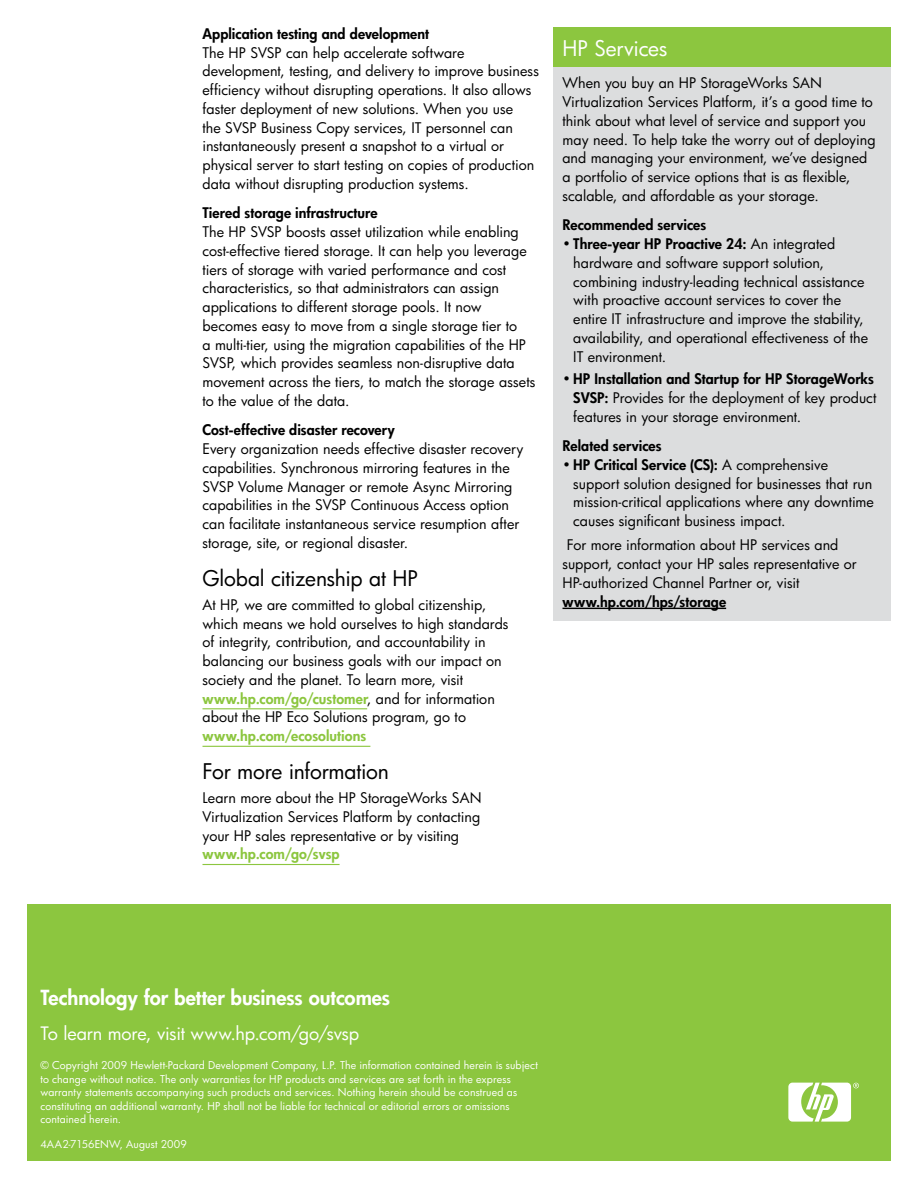
<style>
.page{position:relative;width:918px;height:1188px;background:#fff}
.page>*{position:absolute;margin:0;border:0;box-sizing:border-box;transform-origin:0 0}
.t1{font:21px "HP Futura";letter-spacing:-.015em;color:#000}
.t2{font:21px "HP Futura";letter-spacing:-.01em;color:#fff}
.t3{font:800 20.25px "HP Futura";letter-spacing:-.005em;color:#fff}
.t4{font:18px "HP Futura";letter-spacing:-.015em;color:#fff}
.t5{font:14.25px/18.8px "HP Futura";color:#000}
.t6{font:800 14.25px "HP Futura";letter-spacing:.005em;color:#000}
.t7{font:800 14.25px "HP Futura";letter-spacing:.005em;color:#8cc63f}
.t8{font:10.5px/13.5px "HP Futura";letter-spacing:.01em;color:#fff}
.s1{font-weight:800;color:#8cc63f}
.s2{font-weight:800}
</style>
<div class="page">
<div style="left:27px;top:904px;width:864px;height:257px;background:#8cc63f"></div>
<svg style="left:788px;top:1083px;width:71px;height:39px"></svg>
<hr style="left:202px;top:708px;width:165px;height:1px;background:#8cc63f">
<hr style="left:202px;top:746px;width:168px;height:1px;background:#8cc63f">
<hr style="left:202px;top:864px;width:138px;height:1px;background:#8cc63f">
<div style="left:554px;top:27px;width:337px;height:41px;background:#8cc63f"></div>
<div style="left:554px;top:68px;width:337px;height:553px;background:#dcddde"></div>
<hr style="left:562px;top:608px;width:164px;height:1px;background:#000">
<p class="t6" style="left:202px;top:24px;width:228px">Application testing and development</p>
<p class="t5" style="left:202px;top:43px;width:338px">The HP SVSP can help accelerate software development, testing, and delivery to improve business efficiency without disrupting operations. It also allows faster deployment of new solutions. When you use<br>the SVSP Business Copy services, IT personnel can instantaneously present a snapshot to a virtual or physical server to start testing on copies of production data without disrupting production systems.</p>
<p class="t6" style="left:202px;top:203px;width:177px">Tiered storage infrastructure</p>
<p class="t5" style="left:202px;top:222px;width:335px">The HP SVSP boosts asset utilization while enabling cost-effective tiered storage. It can help you leverage tiers of storage with varied performance and cost characteristics, so that administrators can assign applications to different storage pools. It now becomes easy to move from a single storage tier to<br>a multi-tier, using the migration capabilities of the HP SVSP, which provides seamless non-disruptive data movement across the tiers, to match the storage assets to the value of the data.</p>
<p class="t6" style="left:202px;top:421px;width:194px">Cost-effective disaster recovery</p>
<p class="t5" style="left:202px;top:439px;width:323px">Every organization needs effective disaster recovery capabilities. Synchronous mirroring features in the SVSP Volume Manager or remote Async Mirroring capabilities in the SVSP Continuous Access option can facilitate instantaneous service resumption after storage, site, or regional disaster.</p>
<h1 class="t1" style="left:202px;top:564px;width:217px">Global citizenship at HP</h1>
<p class="t5" style="left:202px;top:595px;width:308px">At HP, we are committed to global citizenship, which means we hold ourselves to high standards of integrity, contribution, and accountability in balancing our business goals with our impact on society and the planet. To learn more, visit <span class="s1">www.hp.com/go/customer</span>, and for information about the HP Eco Solutions program, go to</p>
<p class="t7" style="left:202px;top:726px;width:165px">www.hp.com/ecosolutions</p>
<h1 class="t1" style="left:202px;top:757px;width:188px">For more information</h1>
<p class="t5" style="left:202px;top:788px;width:281px;text-align:justify">Learn more about the HP StorageWorks SAN Virtualization Services Platform by contacting your HP sales representative or by visiting</p>
<p class="t7" style="left:202px;top:844px;width:139px">www.hp.com/go/svsp</p>
<h1 class="t2" style="left:562px;top:34px;width:107px">HP Services</h1>
<p class="t5" style="left:562px;top:73px;width:315px">When you buy an HP StorageWorks SAN Virtualization Services Platform, it’s a good time to think about what level of service and support you may need. To help take the worry out of deploying and managing your environment, we’ve designed a portfolio of service options that is as flexible, scalable, and affordable as your storage.</p>
<p class="t6" style="left:562px;top:215px;width:145px">Recommended services</p>
<p class="t5" style="left:573px;top:234px;width:296px;text-indent:-11px">• <span class="s2">Three-year HP Proactive 24:</span> An integrated hardware and software support solution, combining industry-leading technical assistance with proactive account services to cover the entire IT infrastructure and improve the stability, availability, and operational effectiveness of the IT environment.</p>
<p class="t5" style="left:573px;top:369px;width:305px;text-indent:-11px">• <span class="s2">HP Installation and Startup for HP StorageWorks<br>SVSP:</span> Provides for the deployment of key product features in your storage environment.</p>
<p class="t6" style="left:562px;top:436px;width:101px">Related services</p>
<p class="t5" style="left:573px;top:455px;width:302px;text-indent:-11px">• <span class="s2">HP Critical Service (CS):</span> A comprehensive support solution designed for businesses that run mission-critical applications where any downtime causes significant business impact.</p>
<p class="t5" style="left:562px;top:535px;width:296px;text-indent:4px">For more information about HP services and support, contact your HP sales representative or<br>HP-authorized Channel Partner or, visit</p>
<p class="t6" style="left:562px;top:592px;width:165px">www.hp.com/hps/storage</p>
<h2 class="t3" style="left:40px;top:984px;width:351px">Technology for better business outcomes</h2>
<p class="t4" style="left:40px;top:1021px;width:320px">To learn more, visit www.hp.com/go/svsp</p>
<p class="t8" style="left:40px;top:1058px;width:499px">© Copyright 2009 Hewlett-Packard Development Company, L.P. The information contained herein is subject to change without notice. The only warranties for HP products and services are set forth in the express warranty statements accompanying such products and services. Nothing herein should be construed as constituting an additional warranty. HP shall not be liable for technical or editorial errors or omissions contained herein.</p>
<p class="t8" style="left:40px;top:1137px;width:148px">4AA2-7156ENW, August 2009</p>
</div>
